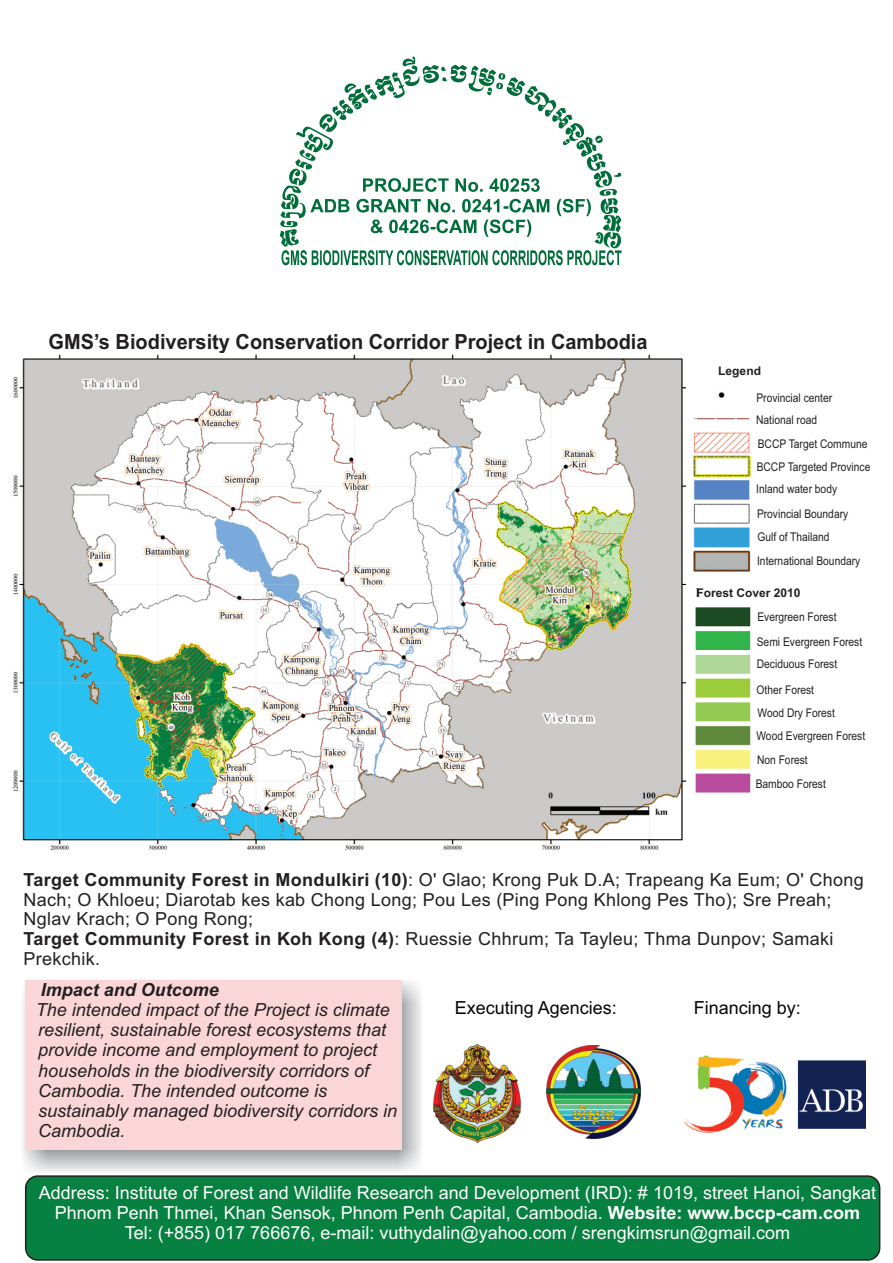
<style>
.page{position:relative;width:893px;height:1263px;background:#fff}
.page>*{position:absolute;margin:0;border:0;box-sizing:border-box;transform-origin:0 0}
.t1{font:700 20.85px "Arial";color:#231f20;scale:.96 1}
.t2{font:18px/19.8px "Arial";letter-spacing:.015em;color:#231f20}
.t3{font:18px/20.1px "Arial";color:#fff;text-align:center}
.t4{font:italic 18px/20.1px "Arial";color:#231f20}
.t5{font:18px "Arial";color:#040504}
.t6{font:italic 700 18px "Arial";color:#231f20}
.t7{font:12px/23.4px "Arial";color:#231f20;scale:.86 1}
.t8{font:700 12px "Arial";color:#231f20}
.s1{font-weight:700}
</style>
<div class="page">
<img style="left:684px;top:1055px;width:181px;height:78px">
<img style="left:546px;top:1045px;width:94px;height:93px">
<div style="left:25px;top:1175px;width:855px;height:86px;background:#078141"></div>
<img style="left:23px;top:980px;width:399px;height:192px">
<div style="left:26px;top:980px;width:376px;height:169px;background:#fbd6d8"></div>
<img style="left:692px;top:392px;width:59px;height:401px">
<div style="left:698px;top:586px;width:104px;height:14px;background:#fff"></div>
<img style="left:433px;top:1044px;width:88px;height:99px">
<img style="left:13px;top:354px;width:673px;height:495px">
<svg style="left:280px;top:56px;width:341px;height:209px"></svg>
<p class="t1" style="left:49px;top:333px;width:625px">GMS’s Biodiversity Conservation Corridor Project in Cambodia</p>
<p class="t8" style="left:718px;top:366px;width:44px">Legend</p>
<p class="t7" style="left:756px;top:387px;width:90px">Provincial center</p>
<p class="t7" style="left:756px;top:409px;width:72px">National road</p>
<p class="t7" style="left:758px;top:434px;width:129px">BCCP Target Commune</p>
<p class="t7" style="left:756px;top:457px;width:134px;line-height:21.9px">BCCP Targeted Province<br>Inland water body</p>
<p class="t7" style="left:757px;top:503px;width:122px">Provincial Boundary<br>Gulf of Thailand<br>International Boundary</p>
<p class="t8" style="left:696px;top:589px;width:106px">Forest Cover 2010</p>
<p class="t7" style="left:757px;top:606px;width:124px;line-height:24.3px">Evergreen Forest<br>Semi Evergreen Forest</p>
<p class="t7" style="left:756px;top:652px;width:95px;line-height:26px">Deciduous Forest<br>Other Forest</p>
<p class="t7" style="left:756px;top:703px;width:128px;line-height:22.5px">Wood Dry Forest<br>Wood Evergreen Forest</p>
<p class="t7" style="left:756px;top:749px;width:83px">Non Forest<br>Bamboo Forest</p>
<p class="t2" style="left:24px;top:871px;width:842px"><span class="s1">Target Community Forest in Mondulkiri (10)</span>: O' Glao; Krong Puk D.A; Trapeang Ka Eum; O' Chong Nach; O Khloeu; Diarotab kes kab Chong Long; Pou Les (Ping Pong Khlong Pes Tho); Sre Preah; Nglav Krach; O Pong Rong;<br><span class="s1">Target Community Forest in Koh Kong (4)</span>: Ruessie Chhrum; Ta Tayleu; Thma Dunpov; Samaki Prekchik.</p>
<p class="t6" style="left:41px;top:983px;width:180px">Impact and Outcome</p>
<p class="t4" style="left:36px;top:1001px;width:363px">The intended impact of the Project is climate resilient, sustainable forest ecosystems that provide income and employment to project households in the biodiversity corridors of Cambodia. The intended outcome is sustainably managed biodiversity corridors in Cambodia.</p>
<p class="t5" style="left:455px;top:1001px;width:164px">Executing Agencies:</p>
<p class="t5" style="left:694px;top:1001px;width:109px">Financing by:</p>
<p class="t3" style="left:39px;top:1184px;width:839px">Address: Institute of Forest and Wildlife Research and Development (IRD): # 1019, street Hanoi, Sangkat<br>Phnom Penh Thmei, Khan Sensok, Phnom Penh Capital, Cambodia. <span class="s1">Website: www.bccp-cam.com<br></span>Tel: (+855) 017 766676, e-mail: vuthydalin@yahoo.com / srengkimsrun@gmail.com</p>
</div>
